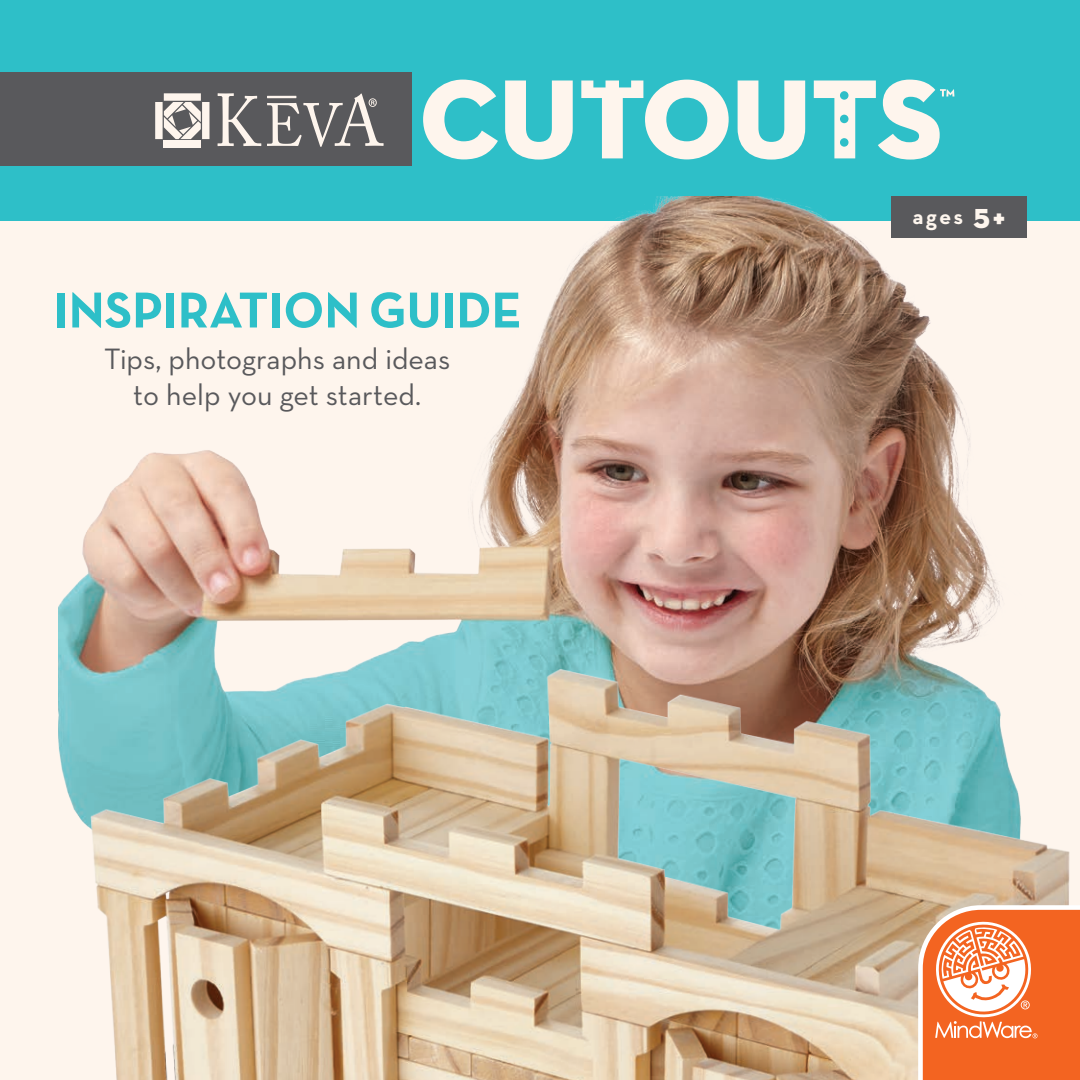
<style>
.page{position:relative;width:1080px;height:1080px;background:#fef5ed}
.page>*{position:absolute;margin:0;border:0;box-sizing:border-box;transform-origin:0 0}
.t1{font:700 51.4px "Neutra Text";color:#2ebfc8}
.t2{font:30px/36px "Neutra Text";color:#59595c;text-align:center}
.t3{font:700 28px "Neutraface Display";color:#fef6ee}
.s1{font-family:"Neutraface Display Titling";font-weight:400}
</style>
<div class="page">
<div style="left:0;top:0;width:1080px;height:220px;background:#2ebfc8"></div>
<div style="left:0;top:73px;width:411px;height:93px;background:#59595c"></div>
<svg style="left:218px;top:93px;width:43px;height:53px"></svg>
<svg style="left:267px;top:94px;width:117px;height:53px"></svg>
<div style="left:164px;top:140px;width:37px;height:8px;background:#fef5ed"></div>
<svg style="left:155px;top:93px;width:54px;height:46px"></svg>
<svg style="left:423px;top:80px;width:75px;height:79px"></svg>
<svg style="left:505px;top:81px;width:68px;height:79px"></svg>
<svg style="left:738px;top:81px;width:67px;height:79px"></svg>
<svg style="left:581px;top:80px;width:148px;height:79px"></svg>
<svg style="left:814px;top:80px;width:140px;height:80px"></svg>
<img style="left:58px;top:196px;width:1011px;height:465px">
<img style="left:58px;top:661px;width:1012px;height:419px">
<svg style="left:918px;top:905px;width:162px;height:175px;background:#f48855"></svg>
<p class="t1" style="left:54px;top:278px;width:470px">INSPIRATION GUIDE</p>
<p class="t2" style="left:104px;top:341px;width:348px">Tips, photographs and ideas to help you get started.</p>
<p class="t3" style="left:913px;top:199px;width:94px">ages <span class="s1">5+</span></p>
</div>
